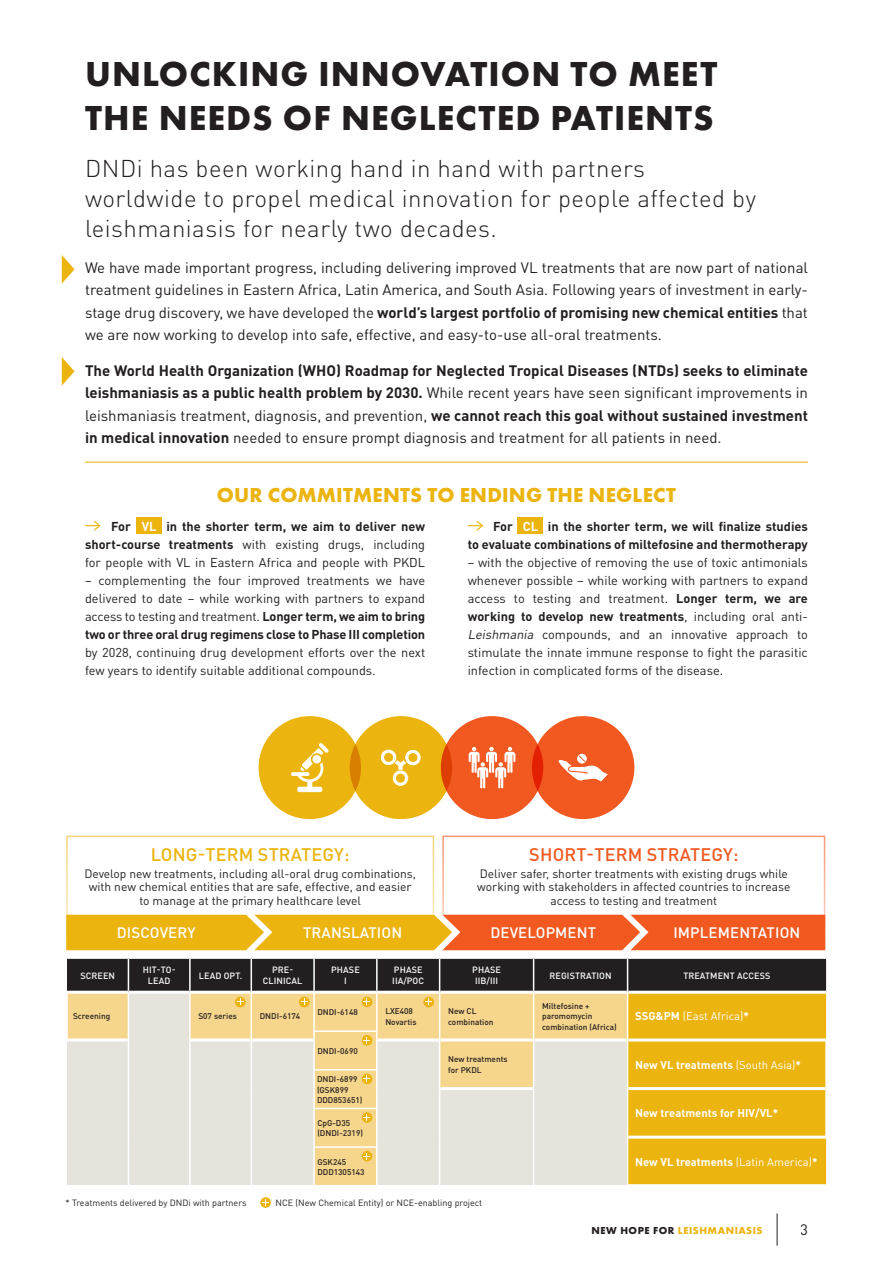
<style>
.page{position:relative;width:893px;height:1263px;background:#fff}
.page>*{position:absolute;margin:0;border:0;box-sizing:border-box;transform-origin:0 0}
.PAGE_TITLE{font:700 36px "Futura PT";letter-spacing:.03em;color:#231f20}
.HEADLINES{font:300 24px/30px "DINOT";letter-spacing:.02em;color:#231f20}
.SUBTITLES{font:700 21px "Futura PT";letter-spacing:.01em;color:#ebb40e}
.SUBTITLES-2{font:500 18px "DINOT";letter-spacing:.01em;color:#f15921}
.SUBTITLES-3{font:500 18px "DINOT";letter-spacing:.01em;color:#ebb40e}
.BODY_LARGE{font:15px/22.5px "DINOT";color:#231f20;text-align:justify}
.BODY_LARGE-2{font:700 15px/22.5px "DINOT";color:#231f20;text-align:justify}
.SUBTITLES-4{font:500 15px "DINOT";letter-spacing:.01em;color:#fff}
.BODY_SMALL{font:12.75px/18px "DINOT";color:#231f20;text-align:justify}
.BODY_SMALL-2{font:700 12.75px/18px "DINOT";color:#231f20;text-align:right}
.BODY_SMALL-3{font:12px/13.5px "DINOT";color:#231f20;text-align:center}
.BODY_SMALL-4{font:700 11.25px "DINOT";color:#fff}
.BODY_SMALL-5{font:11.25px "DINOT";color:#fff}
.t1{font:700 10.5px "Futura PT";letter-spacing:.05em;color:#ebb40e}
.SUBTITLES-5{font:500 9px/10.5px "DINOT";letter-spacing:.01em;color:#fff;text-align:center}
.REF{font:9px "DINOT";color:#231f20}
.BODY_SMALL-6{font:500 8.25px/10.5px "DINOT";color:#231f20}
.s1{font-weight:700}
.s2{font-weight:400}
.s3{font-weight:700;color:#fff}
.s4{color:#fff}
.s5{font-style:italic}
.s6{color:#231f20}
</style>
<div class="page">
<hr style="left:777px;top:1213px;width:1px;height:32px;background:#231f20">
<div style="left:517px;top:517px;width:26px;height:17px;background:#ebb40e"></div>
<div style="left:136px;top:517px;width:26px;height:17px;background:#ebb40e"></div>
<svg style="left:85px;top:520px;width:16px;height:11px"></svg>
<svg style="left:468px;top:520px;width:16px;height:11px"></svg>
<hr style="left:85px;top:462px;width:723px;height:1px;background:#ebb40e">
<svg style="left:62px;top:255px;width:13px;height:29px"></svg>
<svg style="left:62px;top:357px;width:13px;height:29px"></svg>
<div style="left:259px;top:716px;width:102px;height:103px;background:#ebb40e;border-radius:50%"></div>
<div style="left:350px;top:716px;width:102px;height:103px;background:#ebb40e;border-radius:50%"></div>
<div style="left:441px;top:716px;width:102px;height:103px;background:#f15921;border-radius:50%"></div>
<div style="left:532px;top:716px;width:102px;height:103px;background:#f15921;border-radius:50%"></div>
<svg style="left:291px;top:743px;width:38px;height:49px"></svg>
<svg style="left:469px;top:747px;width:46px;height:41px"></svg>
<svg style="left:558px;top:754px;width:50px;height:27px"></svg>
<svg style="left:381px;top:749px;width:40px;height:37px"></svg>
<svg style="left:66px;top:915px;width:759px;height:35px;background:#ee8a1f"></svg>
<svg style="left:67px;top:958px;width:759px;height:227px;background:#d0bc88"></svg>
<hr style="left:314px;top:1146px;width:62px;height:2px;background:#fff">
<hr style="left:314px;top:1108px;width:62px;height:1px;background:#fff">
<hr style="left:314px;top:1069px;width:62px;height:1px;background:#fff">
<hr style="left:314px;top:1030px;width:62px;height:2px;background:#fff">
<svg style="left:260px;top:1197px;width:11px;height:11px"></svg>
<svg style="left:262px;top:1199px;width:7px;height:7px"></svg>
<p class="PAGE_TITLE" style="left:85px;top:51px;width:634px">UNLOCKING INNOVATION TO MEET</p>
<p class="PAGE_TITLE" style="left:85px;top:94px;width:630px">THE NEEDS OF NEGLECTED PATIENTS</p>
<p class="HEADLINES" style="left:85px;top:153px;width:672px">DNDi has been working hand in hand with partners worldwide to propel medical innovation for people affected by leishmaniasis for nearly two decades.</p>
<p class="BODY_LARGE" style="left:85px;top:256px;width:724px">We have made important progress, including delivering improved VL treatments that are now part of national treatment guidelines in Eastern Africa, Latin America, and South Asia. Following years of investment in early&shy;stage drug discovery, we have developed the <span class="s1">world’s largest portfolio of promising new chemical entities</span> that we are now working to develop into safe, effective, and easy-to-use all-oral treatments.</p>
<p class="BODY_LARGE-2" style="left:85px;top:358px;width:724px">The World Health Organization (WHO) Roadmap for Neglected Tropical Diseases (NTDs) seeks to eliminate leishmaniasis as a public health problem by 2030. <span class="s2">While recent years have seen significant improvements in leishmaniasis treatment, diagnosis, and prevention,</span> we cannot reach this goal without sustained investment in medical innovation <span class="s2">needed to ensure prompt diagnosis and treatment for all patients in need.</span></p>
<p class="SUBTITLES" style="left:217px;top:481px;width:461px">OUR COMMITMENTS TO ENDING THE NEGLECT</p>
<p class="BODY_SMALL" style="left:85px;top:517px;width:342px;text-indent:26px"><span class="s1">For</span> <span class="s3">VL</span> <span class="s1">in the shorter term, we aim to deliver new short-course treatments</span> with existing drugs, including for people with VL in Eastern Africa and people with PKDL</p>
<p class="BODY_SMALL" style="left:85px;top:571px;width:342px">– complementing the four improved treatments we have delivered to date – while working with partners to expand access to testing and treatment. <span class="s1">Longer term, we aim to bring two or three oral drug regimens close to Phase III completion </span>by 2028, continuing drug development efforts over the next few years to identify suitable additional compounds.</p>
<p class="BODY_SMALL-2" style="left:468px;top:517px;width:342px">For <span class="s4">CL</span> in the shorter term, we will finalize studies<br>to evaluate combinations of miltefosine and thermotherapy</p>
<p class="BODY_SMALL" style="left:468px;top:553px;width:342px">– with the objective of removing the use of toxic antimonials whenever possible – while working with partners to expand access to testing and treatment. <span class="s1">Longer term, we are working to develop new treatments</span>, including oral anti-<span class="s5">Leishmania</span> compounds, and an innovative approach to stimulate the innate immune response to fight the parasitic infection in complicated forms of the disease.</p>
<p class="SUBTITLES-3" style="left:151px;top:843px;width:200px">LONG-TERM STRATEGY:</p>
<p class="SUBTITLES-2" style="left:529px;top:843px;width:211px">SHORT-TERM STRATEGY:</p>
<p class="BODY_SMALL-3" style="left:477px;top:866px;width:315px">Deliver safer, shorter treatments with existing drugs while working with stakeholders in affected countries to increase access to testing and treatment</p>
<p class="BODY_SMALL-3" style="left:84px;top:866px;width:333px">Develop new treatments, including all-oral drug combinations, with new chemical entities that are safe, effective, and easier to manage at the primary healthcare level</p>
<p class="SUBTITLES-4" style="left:117px;top:923px;width:80px">DISCOVERY</p>
<p class="SUBTITLES-4" style="left:303px;top:923px;width:101px">TRANSLATION</p>
<p class="SUBTITLES-4" style="left:490px;top:923px;width:107px">DEVELOPMENT</p>
<p class="SUBTITLES-4" style="left:673px;top:923px;width:129px">IMPLEMENTATION</p>
<p class="SUBTITLES-5" style="left:80px;top:970px;width:36px">SCREEN</p>
<p class="SUBTITLES-5" style="left:143px;top:965px;width:34px">HIT-TO-<br>LEAD</p>
<p class="SUBTITLES-5" style="left:199px;top:970px;width:45px">LEAD OPT.</p>
<p class="SUBTITLES-5" style="left:263px;top:965px;width:41px">PRE-<br>CLINICAL</p>
<p class="SUBTITLES-5" style="left:331px;top:965px;width:30px">PHASE</p>
<p class="SUBTITLES-5" style="left:344px;top:975px;width:4px">I</p>
<p class="SUBTITLES-5" style="left:394px;top:965px;width:30px">PHASE</p>
<p class="SUBTITLES-5" style="left:392px;top:975px;width:33px">IIA/POC</p>
<p class="SUBTITLES-5" style="left:472px;top:965px;width:30px">PHASE</p>
<p class="SUBTITLES-5" style="left:475px;top:975px;width:25px">IIB/III</p>
<p class="SUBTITLES-5" style="left:549px;top:970px;width:64px">REGISTRATION</p>
<p class="SUBTITLES-5" style="left:683px;top:970px;width:89px">TREATMENT ACCESS</p>
<p class="BODY_SMALL-6" style="left:73px;top:1011px;width:39px">Screening</p>
<p class="BODY_SMALL-6" style="left:198px;top:1011px;width:40px">S07 series</p>
<p class="BODY_SMALL-6" style="left:260px;top:1011px;width:42px">DNDI-6174</p>
<p class="BODY_SMALL-6" style="left:385px;top:1005px;width:33px">LXE408<br>Novartis</p>
<p class="BODY_SMALL-6" style="left:448px;top:1005px;width:47px">New CL combination</p>
<p class="BODY_SMALL-6" style="left:542px;top:1000px;width:76px">Miltefosine + paromomycin combination (Africa)</p>
<p class="BODY_SMALL-5" style="left:635px;top:1009px;width:115px"><span class="s1">SSG&amp;PM</span> (East Africa)<span class="s1">*</span></p>
<p class="BODY_SMALL-6" style="left:448px;top:1054px;width:61px">New treatments for PKDL</p>
<p class="BODY_SMALL-4" style="left:635px;top:1057px;width:167px">New VL treatments <span class="s2">(South Asia)</span>*</p>
<p class="BODY_SMALL-4" style="left:635px;top:1105px;width:145px">New treatments for HIV/VL*</p>
<p class="BODY_SMALL-4" style="left:635px;top:1154px;width:184px">New VL treatments <span class="s2">(Latin America)</span>*</p>
<p class="BODY_SMALL-6" style="left:317px;top:1007px;width:42px">DNDI-6148</p>
<p class="BODY_SMALL-6" style="left:317px;top:1046px;width:42px">DNDI-0690</p>
<p class="BODY_SMALL-6" style="left:317px;top:1074px;width:42px">DNDI-6899</p>
<p class="BODY_SMALL-6" style="left:317px;top:1084px;width:33px">(GSK899</p>
<p class="BODY_SMALL-6" style="left:317px;top:1095px;width:47px">DDD853651)</p>
<p class="BODY_SMALL-6" style="left:317px;top:1117px;width:47px">CpG-D35 (DNDI-2319)</p>
<p class="BODY_SMALL-6" style="left:317px;top:1156px;width:49px">GSK245<br>DDD1305143</p>
<p class="REF" style="left:66px;top:1196px;width:182px">* Treatments delivered by DNDi with partners</p>
<p class="REF" style="left:276px;top:1196px;width:208px">NCE (New Chemical Entity) or NCE-enabling project</p>
<p class="t1" style="left:591px;top:1223px;width:173px"><span class="s6">NEW HOPE FOR</span> LEISHMANIASIS</p>
<p class="BODY_LARGE" style="left:801px;top:1218px;width:9px">3</p>
</div>
